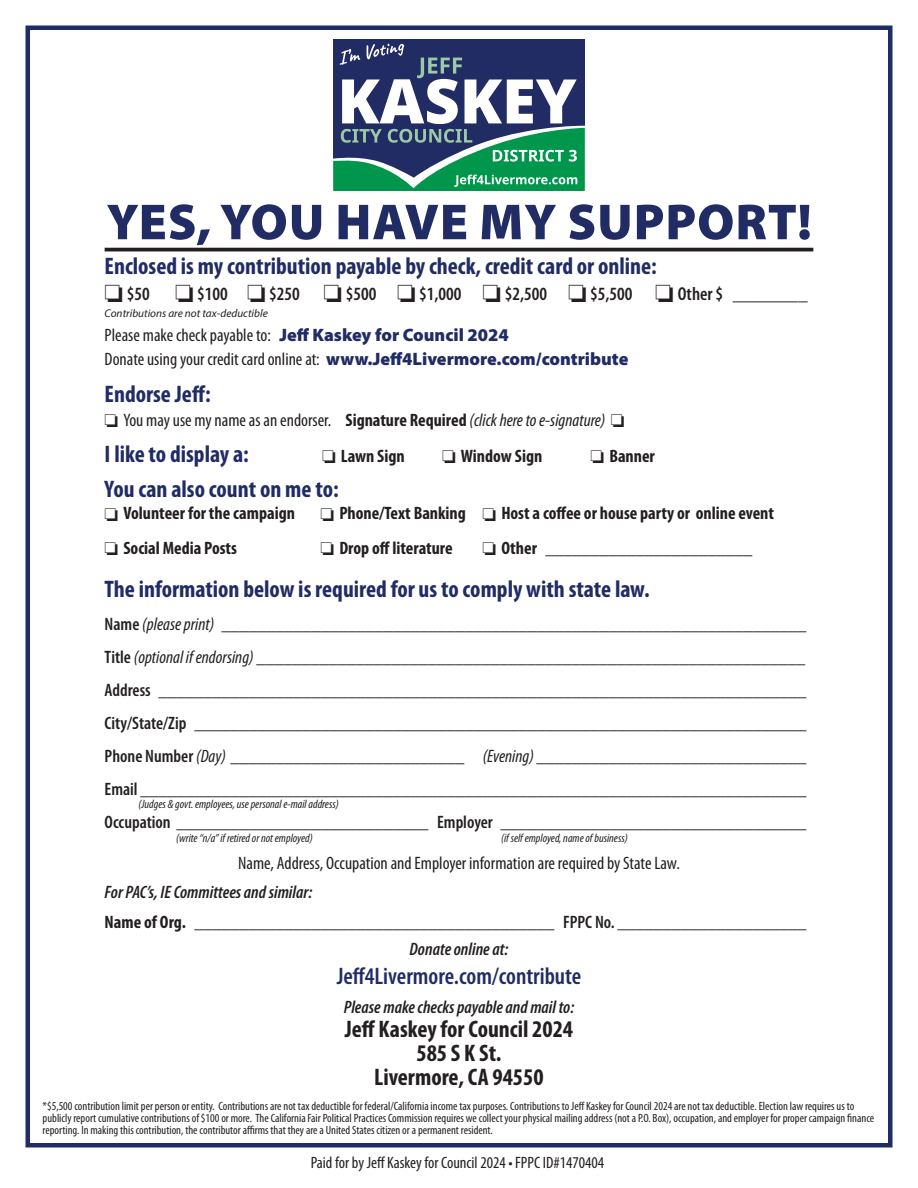
<style>
.page{position:relative;width:918px;height:1188px;background:#fff}
.page>*{position:absolute;margin:0;border:0;box-sizing:border-box;transform-origin:0 0}
.t1{font:900 51px "Myriad Pro";letter-spacing:.02em;color:#212b64}
.t2{font:700 condensed 24px "Myriad Pro";color:#212b64}
.t3{font:700 condensed 24px/24px "Myriad Pro";color:#231f20;text-align:center}
.t4{font:600 condensed 24px "Myriad Pro";color:#212b64}
.t5{font:600 condensed 18.75px "Myriad Pro";color:#231f20}
.t6{font:600 condensed 18px/33px "Myriad Pro";color:#231f20;text-align:justify}
.t7{font:condensed 18px/24px "Myriad Pro";color:#231f20}
.t8{font:700 condensed 18px "Myriad Pro";color:#231f20}
.t9{font:italic 600 condensed 18px "Myriad Pro";color:#231f20}
.t10{font:condensed 16.5px "Myriad Pro";color:#231f20}
.t11{font:condensed 12px/12px "Myriad Pro";color:#231f20}
.t12{font:italic condensed 12px "Myriad Pro";color:#231f20}
.t13{font:italic 11.25px "Myriad Pro";color:#231f20}
.s1{font-weight:900;font-stretch:normal;color:#212b64}
.s2{font-weight:700}
.s3{font-style:italic}
.s4{font-weight:400;font-style:italic}
</style>
<div class="page">
<div style="left:26px;top:26px;width:866px;height:1122px;border:4px solid #212b64"></div>
<hr style="left:105px;top:248px;width:708px;height:3px;background:#231f20">
<svg style="left:333px;top:40px;width:252px;height:151px"></svg>
<h1 class="t1" style="left:107px;top:188px;width:707px">Yes, You have my Support!</h1>
<h2 class="t2" style="left:105px;top:253px;width:554px">Enclosed is my contribution payable by check, credit card or online:</h2>
<p class="t5" style="left:105px;top:284px;width:705px">□ $50 □ $100 □ $250 □ $500 □ $1,000 □ $2,500 □ $5,500 □ Other $ ________</p>
<p class="t13" style="left:105px;top:307px;width:165px">Contributions are not tax-deductible</p>
<p class="t7" style="left:105px;top:324px;width:525px">Please make check payable to: <span class="s1">Jeff Kaskey for Council 2024<br></span>Donate using your credit card online at: <span class="s1">www.Jeff4Livermore.com/contribute</span></p>
<h2 class="t2" style="left:105px;top:380px;width:108px">Endorse Jeff:</h2>
<p class="t7" style="left:105px;top:408px;width:521px">□ You may use my name as an endorser. <span class="s2">Signature Required</span> <span class="s3">(click here to e-signature)</span> □</p>
<h2 class="t2" style="left:105px;top:441px;width:146px">I like to display a:</h2>
<p class="t8" style="left:322px;top:446px;width:84px">□ Lawn Sign</p>
<p class="t8" style="left:442px;top:446px;width:102px">□ Window Sign</p>
<p class="t8" style="left:591px;top:446px;width:66px">□ Banner</p>
<h2 class="t2" style="left:105px;top:475px;width:236px">You can also count on me to:</h2>
<p class="t8" style="left:105px;top:503px;width:192px">□ Volunteer for the campaign</p>
<p class="t8" style="left:321px;top:503px;width:455px">□ Phone/Text Banking □ Host a coffee or house party or online event</p>
<p class="t8" style="left:105px;top:538px;width:134px">□ Social Media Posts</p>
<p class="t8" style="left:321px;top:538px;width:134px">□ Drop off literature</p>
<p class="t8" style="left:483px;top:538px;width:272px">□ Other _______________________</p>
<h2 class="t2" style="left:105px;top:576px;width:547px">The information below is required for us to comply with state law.</h2>
<p class="t6" style="left:105px;top:608px;width:703px">Name <span class="s4">(please print)</span> _________________________________________________________________ Title <span class="s4">(optional if endorsing) _____________________________________________________________ </span>Address ________________________________________________________________________ City/State/Zip ____________________________________________________________________ Phone Number <span class="s4">(Day)</span> __________________________ <span class="s4">(Evening)</span> ______________________________ Email __________________________________________________________________________ Occupation ____________________________ Employer __________________________________</p>
<p class="t7" style="left:238px;top:852px;width:443px">Name, Address, Occupation and Employer information are required by State Law.</p>
<p class="t6" style="left:105px;top:878px;width:703px;line-height:30px"><span class="s3">For PAC’s, IE Committees and similar:<br></span><span class="s2">Name of Org.</span> ________________________________________ FPPC No. _____________________</p>
<p class="t12" style="left:139px;top:797px;width:202px">(Judges &amp; govt. employees, use personal e-mail address)</p>
<p class="t12" style="left:176px;top:831px;width:138px">(write “n/a” if retired or not employed)</p>
<p class="t12" style="left:501px;top:831px;width:128px">(if self employed, name of business)</p>
<p class="t9" style="left:410px;top:940px;width:100px">Donate online at:</p>
<h2 class="t4" style="left:337px;top:963px;width:246px">Jeff4Livermore.com/contribute</h2>
<p class="t9" style="left:344px;top:997px;width:232px">Please make checks payable and mail to:</p>
<h2 class="t3" style="left:345px;top:1017px;width:230px">Jeff Kaskey for Council 2024<br>585 S K St.<br>Livermore, CA 94550</h2>
<p class="t11" style="left:43px;top:1100px;width:833px">*$5,500 contribution limit per person or entity. Contributions are not tax deductible for federal/California income tax purposes. Contributions to Jeff Kaskey for Council 2024 are not tax deductible. Election law requires us to publicly report cumulative contributions of $100 or more. The California Fair Political Practices Commission requires we collect your physical mailing address (not a P.O. Box), occupation, and employer for proper campaign finance reporting. In making this contribution, the contributor affirms that they are a United States citizen or a permanent resident.</p>
<p class="t10" style="left:311px;top:1154px;width:295px">Paid for by Jeff Kaskey for Council 2024 • FPPC ID#1470404</p>
</div>
